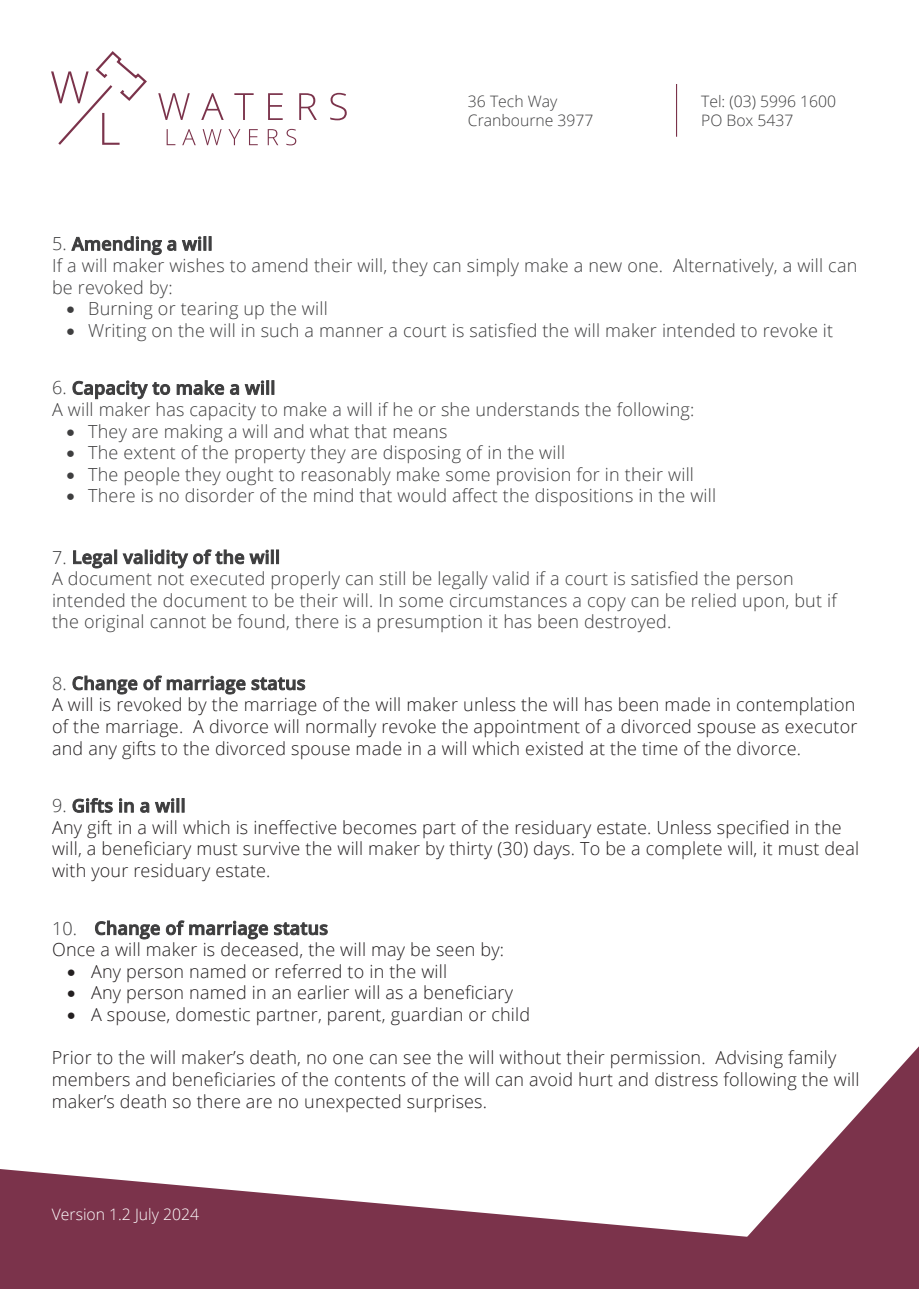
<style>
.page{position:relative;width:919px;height:1289px;background:#fff}
.page>*{position:absolute;margin:0;border:0;box-sizing:border-box;transform-origin:0 0}
.t1{font:300 18px/21.6px "Open Sans";letter-spacing:.01em;color:#231f20}
.t2{font:300 18px/21.6px "Open Sans";letter-spacing:.01em;color:#3e3e3f}
.t3{font:300 15.75px/18.9px "Open Sans";color:#3e3e3f}
.t4{font:300 15.75px "Open Sans";color:#fff}
.s1{font-weight:600}
.s2{color:#3e3e3f}
.s3{font-weight:600;color:#3e3e3f}
</style>
<div class="page">
<svg style="left:167px;top:129px;width:8px;height:16px"></svg>
<svg style="left:182px;top:129px;width:14px;height:16px"></svg>
<svg style="left:203px;top:129px;width:18px;height:16px"></svg>
<svg style="left:228px;top:129px;width:12px;height:16px"></svg>
<svg style="left:249px;top:129px;width:9px;height:16px"></svg>
<svg style="left:268px;top:129px;width:10px;height:16px"></svg>
<svg style="left:286px;top:129px;width:10px;height:16px"></svg>
<svg style="left:158px;top:93px;width:32px;height:27px"></svg>
<svg style="left:201px;top:93px;width:23px;height:27px"></svg>
<svg style="left:234px;top:93px;width:19px;height:27px"></svg>
<svg style="left:268px;top:93px;width:15px;height:27px"></svg>
<svg style="left:299px;top:93px;width:18px;height:27px"></svg>
<svg style="left:330px;top:93px;width:17px;height:27px"></svg>
<svg style="left:51px;top:51px;width:96px;height:94px"></svg>
<hr style="left:676px;top:84px;width:1px;height:53px;background:#7b334b">
<svg style="left:0;top:1169px;width:700px;height:119px;fill:#7b334b"></svg>
<svg style="left:700px;top:1047px;width:218px;height:241px;fill:#7b334b"></svg>
<p class="t3" style="left:468px;top:92px;width:127px">36 Tech Way<br>Cranbourne 3977</p>
<p class="t3" style="left:701px;top:92px;width:136px">Tel: (03) 5996 1600<br>PO Box 5437</p>
<p class="t2" style="left:52px;top:232px;width:806px">5. <span class="s1">Amending a will<br></span>If a will maker wishes to amend their will, they can simply make a new one. Alternatively, a will can be revoked by:</p>
<p class="t2" style="left:67px;top:297px;width:262px">• Burning or tearing up the will</p>
<p class="t2" style="left:67px;top:319px;width:768px">• Writing on the will in such a manner a court is satisfied the will maker intended to revoke it</p>
<p class="t2" style="left:52px;top:376px;width:643px">6. <span class="s1">Capacity to make a will<br></span>A will maker has capacity to make a will if he or she understands the following:</p>
<p class="t2" style="left:67px;top:420px;width:382px">• They are making a will and what that means</p>
<p class="t2" style="left:67px;top:441px;width:500px">• The extent of the property they are disposing of in the will</p>
<p class="t2" style="left:67px;top:463px;width:628px">• The people they ought to reasonably make some provision for in their will</p>
<p class="t2" style="left:67px;top:484px;width:651px">• There is no disorder of the mind that would affect the dispositions in the will</p>
<p class="t2" style="left:52px;top:546px;width:786px">7. <span class="s1">Legal validity of the will<br></span>A document not executed properly can still be legally valid if a court is satisfied the person intended the document to be their will. In some circumstances a copy can be relied upon, but if the original cannot be found, there is a presumption it has been destroyed.</p>
<p class="t1" style="left:52px;top:672px;width:806px"><span class="s2">8.</span> <span class="s3">Change of marriage status<br></span>A will is revoked by the marriage of the will maker unless the will has been made in contemplation of the marriage. A divorce will normally revoke the appointment of a divorced spouse as executor and any gifts to the divorced spouse made in a will which existed at the time of the divorce.</p>
<p class="t1" style="left:52px;top:794px;width:808px"><span class="s2">9.</span> <span class="s3">Gifts in a will<br></span>Any gift in a will which is ineffective becomes part of the residuary estate. Unless specified in the will, a beneficiary must survive the will maker by thirty (30) days. To be a complete will, it must deal with your residuary estate.</p>
<p class="t1" style="left:52px;top:916px;width:453px"><span class="s2">10.</span> <span class="s3">Change of marriage status<br></span>Once a will maker is deceased, the will may be seen by:</p>
<p class="t1" style="left:67px;top:960px;width:381px">• Any person named or referred to in the will</p>
<p class="t1" style="left:67px;top:981px;width:447px">• Any person named in an earlier will as a beneficiary</p>
<p class="t1" style="left:67px;top:1003px;width:464px">• A spouse, domestic partner, parent, guardian or child</p>
<p class="t1" style="left:52px;top:1046px;width:809px">Prior to the will maker’s death, no one can see the will without their permission. Advising family members and beneficiaries of the contents of the will can avoid hurt and distress following the will maker’s death so there are no unexpected surprises.</p>
<p class="t4" style="left:52px;top:1203px;width:149px">Version 1.2 July 2024</p>
</div>
